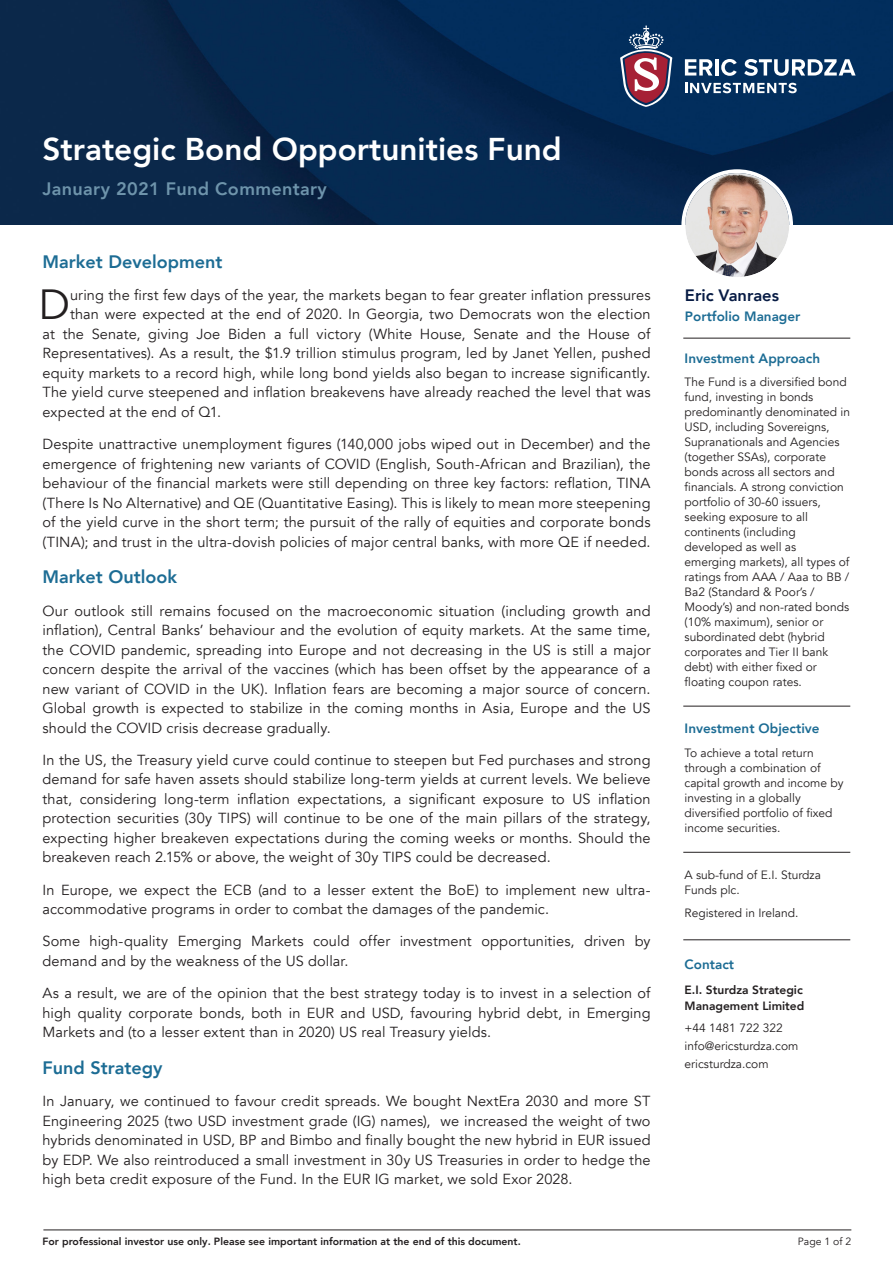
<style>
.page{position:relative;width:893px;height:1263px;background:#fff}
.page>*{position:absolute;margin:0;border:0;box-sizing:border-box;transform-origin:0 0}
.t1{font:42.15px "Avenir LT Com";color:#231f20}
.t2{font:800 31.5px "Avenir LT Com";color:#fff}
.t3{font:800 18px "Avenir LT Com";color:#1c6c94}
.t4{font:800 18px "Avenir LT Com";letter-spacing:.02em;color:#6e94ab}
.t5{font:800 16.5px "Avenir LT Com";color:#071b44}
.t6{font:14.55px/19.5px "Avenir LT Com";letter-spacing:.01em;color:#231f20;text-align:justify}
.t7{font:800 13.5px "Avenir LT Com";color:#1c6c94}
.t8{font:12px/15px "Avenir LT Com";color:#231f20}
.t9{font:800 12px/16.5px "Avenir LT Com";color:#231f20}
.t10{font:800 10.5px "Avenir LT Com";color:#231f20}
.t11{font:10.5px "Avenir LT Com";color:#231f20}
</style>
<div class="page">
<img style="left:0;top:0;width:893px;height:225px">
<hr style="left:43px;top:1230px;width:808px;height:1px;background:#231f20">
<img style="left:685px;top:173px;width:104px;height:104px;border-radius:52px">
<div style="left:681px;top:169px;width:112px;height:112px;border:4px solid #fff;border-radius:50%"></div>
<svg style="left:620px;top:26px;width:52px;height:81px;background:#6e5a76"></svg>
<svg style="left:685px;top:83px;width:112px;height:10px"></svg>
<svg style="left:685px;top:59px;width:27px;height:17px"></svg>
<hr style="left:715px;top:59px;width:4px;height:17px;background:#fff">
<svg style="left:721px;top:59px;width:16px;height:17px"></svg>
<svg style="left:744px;top:59px;width:112px;height:17px"></svg>
<hr style="left:683px;top:338px;width:167px;height:1px;background:#231f20">
<hr style="left:683px;top:706px;width:167px;height:1px;background:#231f20">
<hr style="left:683px;top:852px;width:167px;height:1px;background:#231f20">
<hr style="left:683px;top:939px;width:167px;height:1px;background:#231f20">
<p class="t2" style="left:43px;top:131px;width:521px">Strategic Bond Opportunities Fund</p>
<p class="t4" style="left:43px;top:178px;width:286px">January 2021 Fund Commentary</p>
<p class="t3" style="left:43px;top:251px;width:181px">Market Development</p>
<p class="t1" style="left:39px;top:280px;width:33px">D</p>
<p class="t6" style="left:70px;top:285px;width:582px">uring the first few days of the year, the markets began to fear greater inflation pressures</p>
<p class="t6" style="left:70px;top:305px;width:582px">than were expected at the end of 2020. In Georgia, two Democrats won the election</p>
<p class="t6" style="left:43px;top:324px;width:610px">at the Senate, giving Joe Biden a full victory (White House, Senate and the House of</p>
<p class="t6" style="left:43px;top:344px;width:610px">Representatives). As a result, the $1.9 trillion stimulus program, led by Janet Yellen, pushed</p>
<p class="t6" style="left:43px;top:363px;width:610px">equity markets to a record high, while long bond yields also began to increase significantly.</p>
<p class="t6" style="left:43px;top:383px;width:610px">The yield curve steepened and inflation breakevens have already reached the level that was</p>
<p class="t6" style="left:43px;top:402px;width:180px">expected at the end of Q1.</p>
<p class="t6" style="left:43px;top:435px;width:610px">Despite unattractive unemployment figures (140,000 jobs wiped out in December) and the emergence of frightening new variants of COVID (English, South-African and Brazilian), the behaviour of the financial markets were still depending on three key factors: reflation, TINA (There Is No Alternative) and QE (Quantitative Easing). This is likely to mean more steepening of the yield curve in the short term; the pursuit of the rally of equities and corporate bonds (TINA); and trust in the ultra-dovish policies of major central banks, with more QE if needed.</p>
<p class="t3" style="left:43px;top:566px;width:136px">Market Outlook</p>
<p class="t6" style="left:43px;top:601px;width:610px">Our outlook still remains focused on the macroeconomic situation (including growth and inflation), Central Banks’ behaviour and the evolution of equity markets. At the same time, the COVID pandemic, spreading into Europe and not decreasing in the US is still a major concern despite the arrival of the vaccines (which has been offset by the appearance of a new variant of COVID in the UK). Inflation fears are becoming a major source of concern.<br>Global growth is expected to stabilize in the coming months in Asia, Europe and the US should the COVID crisis decrease gradually.</p>
<p class="t6" style="left:43px;top:750px;width:610px">In the US, the Treasury yield curve could continue to steepen but Fed purchases and strong demand for safe haven assets should stabilize long-term yields at current levels. We believe that, considering long-term inflation expectations, a significant exposure to US inflation protection securities (30y TIPS) will continue to be one of the main pillars of the strategy, expecting higher breakeven expectations during the coming weeks or months. Should the breakeven reach 2.15% or above, the weight of 30y TIPS could be decreased.</p>
<p class="t6" style="left:43px;top:880px;width:610px">In Europe, we expect the ECB (and to a lesser extent the BoE) to implement new ultra&shy;accommodative programs in order to combat the damages of the pandemic.</p>
<p class="t6" style="left:43px;top:932px;width:610px">Some high-quality Emerging Markets could offer investment opportunities, driven by demand and by the weakness of the US dollar.</p>
<p class="t6" style="left:43px;top:984px;width:610px">As a result, we are of the opinion that the best strategy today is to invest in a selection of high quality corporate bonds, both in EUR and USD, favouring hybrid debt, in Emerging Markets and (to a lesser extent than in 2020) US real Treasury yields.</p>
<p class="t3" style="left:43px;top:1057px;width:121px">Fund Strategy</p>
<p class="t6" style="left:43px;top:1092px;width:610px">In January, we continued to favour credit spreads. We bought NextEra 2030 and more ST Engineering 2025 (two USD investment grade (IG) names), we increased the weight of two hybrids denominated in USD, BP and Bimbo and finally bought the new hybrid in EUR issued by EDP. We also reintroduced a small investment in 30y US Treasuries in order to hedge the high beta credit exposure of the Fund. In the EUR IG market, we sold Exor 2028.</p>
<p class="t10" style="left:43px;top:1235px;width:480px">For professional investor use only. Please see important information at the end of this document.</p>
<p class="t5" style="left:685px;top:286px;width:96px">Eric Vanraes</p>
<p class="t7" style="left:685px;top:308px;width:117px">Portfolio Manager</p>
<p class="t7" style="left:685px;top:350px;width:137px">Investment Approach</p>
<p class="t8" style="left:685px;top:375px;width:167px">The Fund is a diversified bond fund, investing in bonds predominantly denominated in<br>USD, including Sovereigns,<br>Supranationals and Agencies (together SSAs), corporate bonds across all sectors and financials. A strong conviction portfolio of 30-60 issuers, seeking exposure to all continents (including developed as well as emerging markets), all types of ratings from AAA / Aaa to BB /<br>Ba2 (Standard &amp; Poor’s /<br>Moody’s) and non-rated bonds (10% maximum), senior or subordinated debt (hybrid corporates and Tier II bank debt) with either fixed or floating coupon rates.</p>
<p class="t7" style="left:685px;top:721px;width:137px">Investment Objective</p>
<p class="t8" style="left:685px;top:745px;width:160px">To achieve a total return through a combination of capital growth and income by investing in a globally diversified portfolio of fixed income securities.</p>
<p class="t8" style="left:685px;top:867px;width:138px">A sub-fund of E.I. Sturdza<br>Funds plc.</p>
<p class="t8" style="left:685px;top:906px;width:115px">Registered in Ireland.</p>
<p class="t7" style="left:685px;top:956px;width:51px">Contact</p>
<p class="t9" style="left:685px;top:981px;width:121px">E.I. Sturdza Strategic<br>Management Limited</p>
<p class="t8" style="left:685px;top:1021px;width:100px">+44 1481 722 322</p>
<p class="t8" style="left:685px;top:1039px;width:115px">info@ericsturdza.com</p>
<p class="t8" style="left:685px;top:1056px;width:85px">ericsturdza.com</p>
<p class="t11" style="left:798px;top:1235px;width:55px">Page 1 of 2</p>
</div>
